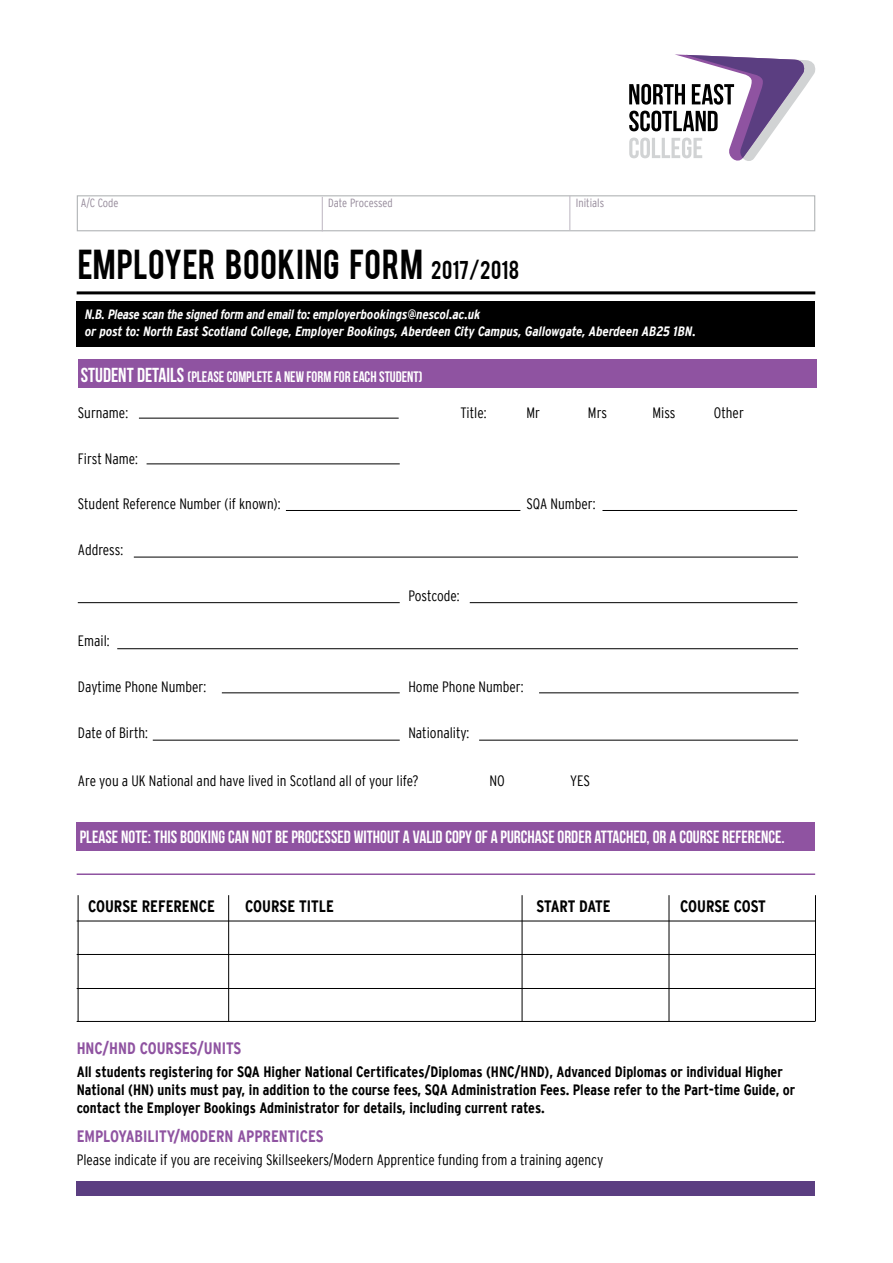
<style>
.page{position:relative;width:893px;height:1263px;background:#fff}
.page>*{position:absolute;margin:0;border:0;box-sizing:border-box;transform-origin:0 0}
.t1{font:32.85px "Bebas";letter-spacing:.02em;color:#000}
.t2{font:17.7px "Bebas Neue";color:#fff}
.t3{font:700 condensed 16.5px "Interstate";color:#8f53a1}
.t4{font:700 condensed 16.5px "Interstate";color:#000}
.t5{font:15.15px "Bebas Neue";color:#fff}
.t6{font:300 condensed 15px "Interstate";color:#000}
.t7{font:700 condensed 15px/18px "Interstate";color:#000}
.t8{font:italic 700 condensed 13.5px "Interstate";color:#fff}
.t9{font:italic 700 condensed 13.5px "Interstate";letter-spacing:-.02em;color:#fff}
.t10{font:300 condensed 11.85px "Interstate";color:#958a9a}
.s1{font-size:20.25px}
</style>
<div class="page">
<div style="left:77px;top:301px;width:738px;height:46px;background:#000"></div>
<div style="left:77px;top:1181px;width:738px;height:14px;background:#5b3e81"></div>
<hr style="left:77px;top:291px;width:738px;height:3px;background:#000">
<svg style="left:629px;top:54px;width:187px;height:107px"></svg>
<div style="left:78px;top:359px;width:738px;height:29px;background:#8f53a1"></div>
<hr style="left:147px;top:464px;width:253px;height:1px;background:#000">
<hr style="left:286px;top:510px;width:234px;height:1px;background:#000">
<hr style="left:602px;top:510px;width:195px;height:1px;background:#000">
<hr style="left:222px;top:693px;width:178px;height:1px;background:#000">
<hr style="left:139px;top:418px;width:260px;height:1px;background:#000">
<hr style="left:117px;top:648px;width:681px;height:1px;background:#000">
<hr style="left:134px;top:557px;width:664px;height:1px;background:#000">
<hr style="left:78px;top:602px;width:322px;height:1px;background:#000">
<hr style="left:470px;top:602px;width:327px;height:1px;background:#000">
<hr style="left:539px;top:693px;width:260px;height:1px;background:#000">
<hr style="left:153px;top:740px;width:247px;height:1px;background:#000">
<hr style="left:479px;top:740px;width:319px;height:1px;background:#000">
<div style="left:77px;top:195px;width:738px;height:36px;border:1px solid #b1b4b6"></div>
<hr style="left:322px;top:197px;width:1px;height:34px;background:#c3bdc7">
<hr style="left:569px;top:196px;width:1px;height:34px;background:#c3bdc7">
<hr style="left:77px;top:873px;width:738px;height:2px;background:#8f53a1">
<div style="left:77px;top:822px;width:738px;height:29px;background:#8f53a1"></div>
<hr style="left:77px;top:921px;width:738px;height:1px;background:#000">
<hr style="left:77px;top:954px;width:738px;height:1px;background:#000">
<hr style="left:77px;top:988px;width:738px;height:1px;background:#000">
<hr style="left:228px;top:895px;width:1px;height:126px;background:#000">
<hr style="left:522px;top:895px;width:1px;height:126px;background:#000">
<hr style="left:669px;top:895px;width:1px;height:126px;background:#000">
<hr style="left:815px;top:895px;width:1px;height:126px;background:#000">
<hr style="left:78px;top:895px;width:1px;height:126px;background:#000">
<hr style="left:77px;top:1021px;width:738px;height:1px;background:#000">
<p class="t10" style="left:81px;top:196px;width:39px">A/C Code</p>
<p class="t10" style="left:328px;top:196px;width:66px">Date Processed</p>
<p class="t10" style="left:576px;top:196px;width:30px">Initials</p>
<p class="t1" style="left:78px;top:240px;width:443px">EMPLOYER BOOKING FORM <span class="s1">2017/2018</span></p>
<p class="t9" style="left:85px;top:307px;width:397px">N.B. Please scan the signed form and email to: employerbookings@nescol.ac.uk</p>
<p class="t8" style="left:85px;top:323px;width:612px">or post to: North East Scotland College, Employer Bookings, Aberdeen City Campus, Gallowgate, Aberdeen AB25 1BN.</p>
<p class="t5" style="left:81px;top:368px;width:343px"><span class="s1">STUDENT DETAILS</span> (PLEASE COMPLETE A NEW FORM FOR EACH STUDENT)</p>
<p class="t6" style="left:78px;top:404px;width:52px">Surname:</p>
<p class="t6" style="left:460px;top:404px;width:28px">Title:</p>
<p class="t6" style="left:526px;top:404px;width:15px">Mr</p>
<p class="t6" style="left:588px;top:404px;width:21px">Mrs</p>
<p class="t6" style="left:652px;top:404px;width:25px">Miss</p>
<p class="t6" style="left:714px;top:404px;width:31px">Other</p>
<p class="t6" style="left:78px;top:450px;width:62px">First Name:</p>
<p class="t6" style="left:78px;top:495px;width:204px">Student Reference Number (if known):</p>
<p class="t6" style="left:526px;top:495px;width:71px">SQA Number:</p>
<p class="t6" style="left:78px;top:541px;width:47px">Address:</p>
<p class="t6" style="left:408px;top:587px;width:53px">Postcode:</p>
<p class="t6" style="left:78px;top:633px;width:33px">Email:</p>
<p class="t6" style="left:78px;top:678px;width:130px">Daytime Phone Number:</p>
<p class="t6" style="left:408px;top:678px;width:117px">Home Phone Number:</p>
<p class="t6" style="left:78px;top:724px;width:72px">Date of Birth:</p>
<p class="t6" style="left:408px;top:724px;width:63px">Nationality:</p>
<p class="t6" style="left:78px;top:773px;width:342px">Are you a UK National and have lived in Scotland all of your life?</p>
<p class="t6" style="left:489px;top:773px;width:17px">NO</p>
<p class="t6" style="left:570px;top:773px;width:22px">YES</p>
<p class="t2" style="left:80px;top:827px;width:706px">PLEASE NOTE: THIS BOOKING CAN NOT BE PROCESSED WITHOUT A VALID COPY OF A PURCHASE ORDER ATTACHED, OR A COURSE REFERENCE.</p>
<p class="t4" style="left:88px;top:897px;width:128px">COURSE REFERENCE</p>
<p class="t4" style="left:245px;top:897px;width:90px">COURSE TITLE</p>
<p class="t4" style="left:537px;top:897px;width:76px">START DATE</p>
<p class="t4" style="left:680px;top:897px;width:87px">COURSE COST</p>
<p class="t3" style="left:77px;top:1039px;width:166px">HNC/HND COURSES/UNITS</p>
<p class="t7" style="left:77px;top:1063px;width:720px">All students registering for SQA Higher National Certificates/Diplomas (HNC/HND), Advanced Diplomas or individual Higher<br>National (HN) units must pay, in addition to the course fees, SQA Administration Fees. Please refer to the Part-time Guide, or contact the Employer Bookings Administrator for details, including current rates.</p>
<p class="t3" style="left:77px;top:1127px;width:249px">EMPLOYABILITY/MODERN APPRENTICES</p>
<p class="t6" style="left:77px;top:1151px;width:528px">Please indicate if you are receiving Skillseekers/Modern Apprentice funding from a training agency</p>
</div>
